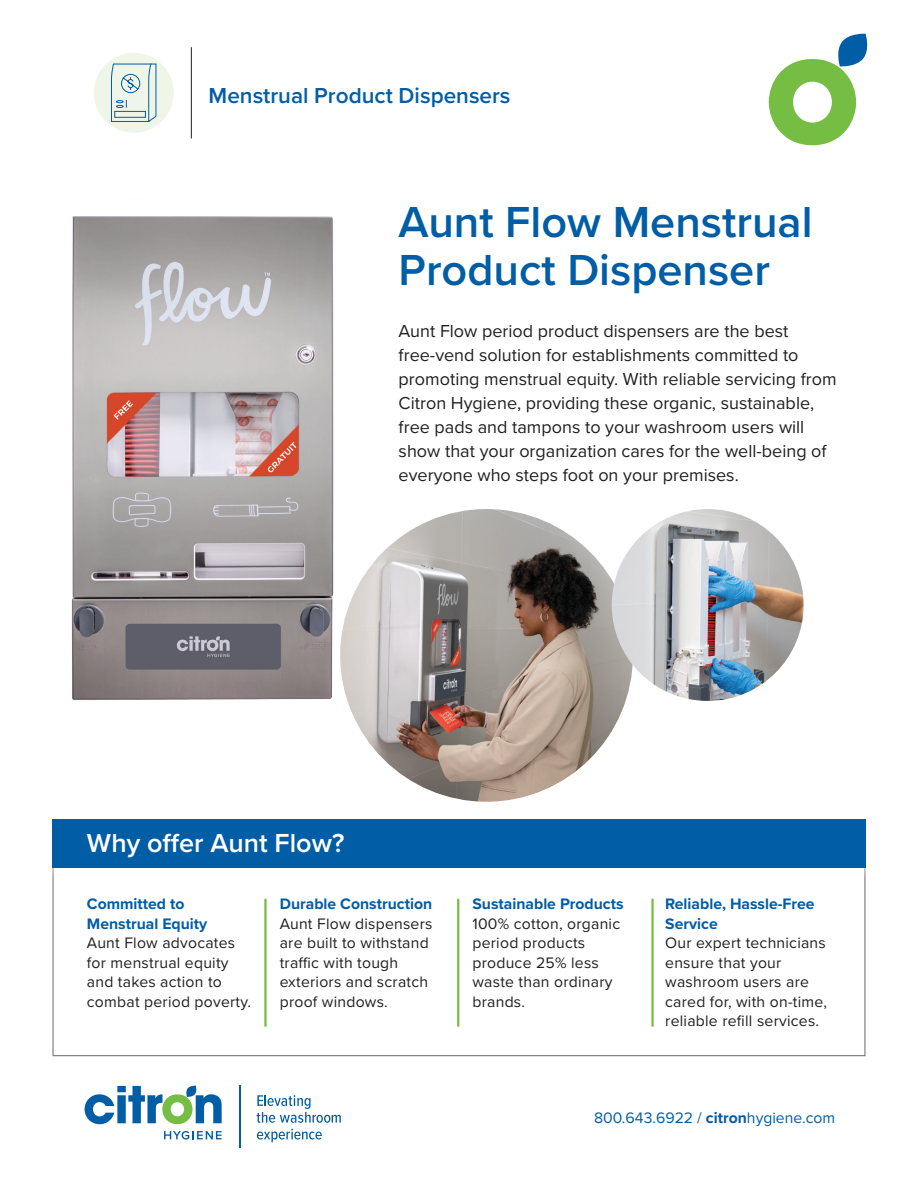
<style>
.page{position:relative;width:918px;height:1188px;background:#fff}
.page>*{position:absolute;margin:0;border:0;box-sizing:border-box;transform-origin:0 0}
.PS_-_h1{font:600 45px/48px "Proxima Nova";color:#015da6}
.PS_-_h2{font:600 27px "Proxima Nova";color:#fff}
.t1{font:600 22.5px "Proxima Nova";color:#015da6}
.PS_-_bod{font:18px/24px "Proxima Nova";color:#231f20}
.PS_-_bod-2{font:15.75px/19.5px "Proxima Nova";letter-spacing:.015em;color:#231f20}
.PS_-_h3{font:700 15.75px/19.5px "Proxima Nova";color:#015da6}
.t2{font:15.75px "Proxima Nova";color:#015da6}
.s1{font-weight:700}
</style>
<div class="page">
<svg style="left:85px;top:1085px;width:137px;height:39px"></svg>
<svg style="left:164px;top:1131px;width:58px;height:9px"></svg>
<svg style="left:257px;top:1095px;width:84px;height:28px"></svg>
<svg style="left:257px;top:1129px;width:65px;height:13px"></svg>
<hr style="left:239px;top:1086px;width:1px;height:62px;background:#015da6">
<svg style="left:769px;top:33px;width:99px;height:112px"></svg>
<div style="left:94px;top:53px;width:80px;height:80px;background:#eff6e8;border-radius:50%"></div>
<hr style="left:191px;top:47px;width:1px;height:91px;background:#231f20">
<svg style="left:111px;top:63px;width:46px;height:59px"></svg>
<div style="left:52px;top:820px;width:814px;height:48px;background:#015da6"></div>
<hr style="left:264px;top:899px;width:3px;height:128px;background:#75be43">
<hr style="left:457px;top:899px;width:2px;height:128px;background:#75be43">
<hr style="left:651px;top:899px;width:3px;height:128px;background:#75be43">
<img style="left:71px;top:216px;width:270px;height:484px">
<img style="left:340px;top:509px;width:293px;height:293px;border-radius:146px">
<img style="left:612px;top:509px;width:192px;height:192px;border-radius:96px">
<h3 class="t1" style="left:209px;top:78px;width:303px">Menstrual Product Dispensers</h3>
<p class="PS_-_h1" style="left:399px;top:196px;width:415px">Aunt Flow Menstrual<br>Product Dispenser</p>
<p class="PS_-_bod" style="left:399px;top:318px;width:439px">Aunt Flow period product dispensers are the best free-vend solution for establishments committed to promoting menstrual equity. With reliable servicing from Citron Hygiene, providing these organic, sustainable, free pads and tampons to your washroom users will show that your organization cares for the well-being of everyone who steps foot on your premises.</p>
<p class="PS_-_h2" style="left:87px;top:823px;width:259px">Why offer Aunt Flow?</p>
<p class="PS_-_h3" style="left:87px;top:894px;width:122px">Committed to<br>Menstrual Equity</p>
<p class="PS_-_bod-2" style="left:87px;top:933px;width:166px">Aunt Flow advocates for menstrual equity and takes action to combat period poverty.</p>
<p class="PS_-_h3" style="left:280px;top:894px;width:154px">Durable Construction</p>
<p class="PS_-_bod-2" style="left:280px;top:913px;width:154px">Aunt Flow dispensers are built to withstand traffic with tough exteriors and scratch proof windows.</p>
<p class="PS_-_h3" style="left:472px;top:894px;width:153px">Sustainable Products</p>
<p class="PS_-_bod-2" style="left:472px;top:913px;width:149px">100% cotton, organic period products produce 25% less waste than ordinary brands.</p>
<p class="PS_-_h3" style="left:665px;top:894px;width:151px">Reliable, Hassle-Free<br>Service</p>
<p class="PS_-_bod-2" style="left:665px;top:933px;width:163px">Our expert technicians ensure that your washroom users are cared for, with on-time, reliable refill services.</p>
<p class="t2" style="left:594px;top:1106px;width:243px">800.643.6922 / <span class="s1">citron</span>hygiene.com</p>
</div>
